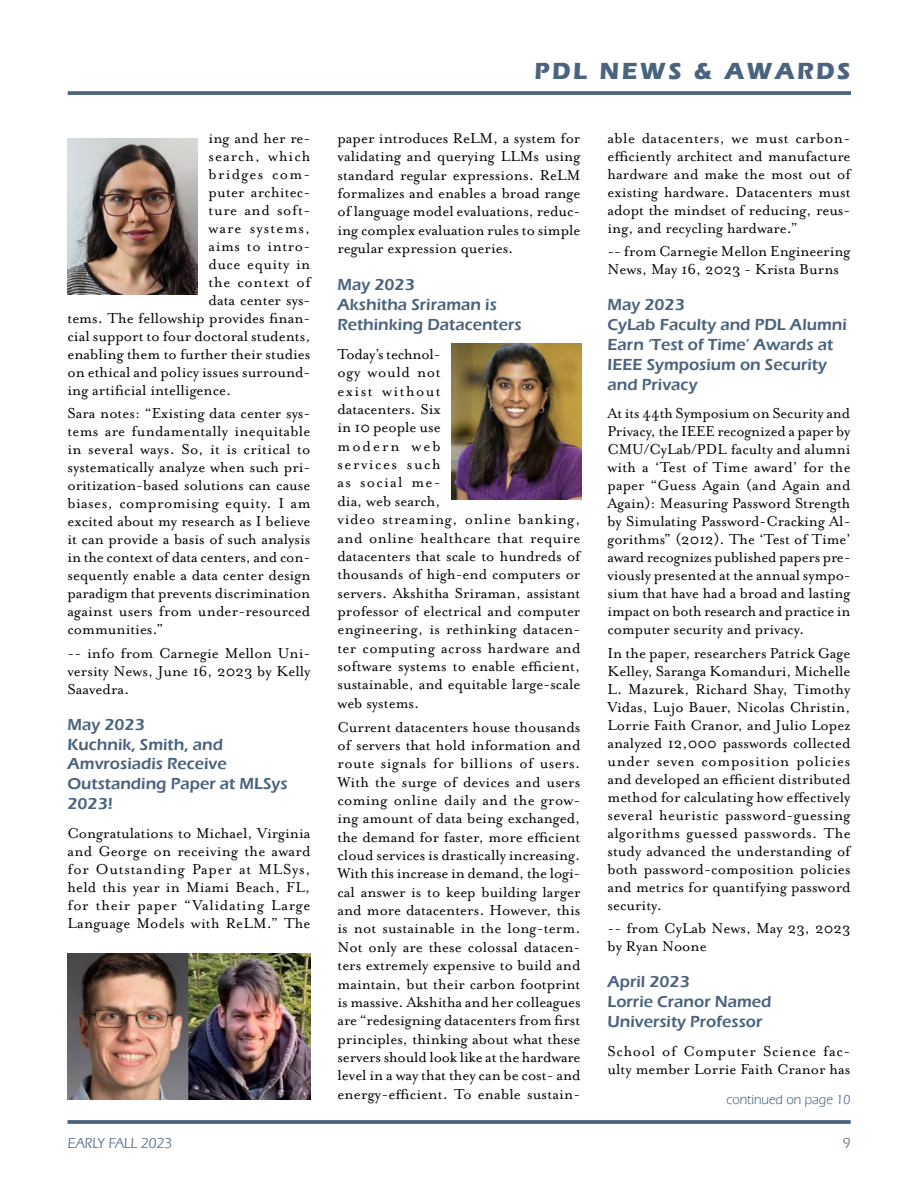
<style>
.page{position:relative;width:918px;height:1188px;background:#fff}
.page>*{position:absolute;margin:0;border:0;box-sizing:border-box;transform-origin:0 0}
.TitleBar{font:700 24px "Eras ITC";letter-spacing:.1em;color:#4a637e}
.Body_text{font:16.5px/18px "Mrs Eaves Roman";color:#000;text-align:justify}
.Subhead_3{font:600 16.5px/19.8px "Eras ITC";color:#4a637e}
.Body_text-2{font:16.5px "Mrs Eaves Roman";letter-spacing:.04em;color:#000}
.Body_text-3{font:16.5px "Mrs Eaves Roman";letter-spacing:.06em;color:#000}
.Body_text-4{font:16.5px "Mrs Eaves Roman";letter-spacing:.065em;color:#000}
.Body_text-5{font:16.5px "Mrs Eaves Roman";letter-spacing:.035em;color:#000}
.Body_text-6{font:16.5px "Mrs Eaves Roman";letter-spacing:.03em;color:#000}
.Body_text-7{font:16.5px "Mrs Eaves Roman";letter-spacing:.075em;color:#000}
.t1{font:15px "Eras IT Cby BT";color:#4a637e}
.Cont__On{font:13.5px "Eras IT Cby BT";color:#4a637e}
</style>
<div class="page">
<svg style="left:68px;top:1120px;width:783px;height:4px;background:#556c85"></svg>
<svg style="left:68px;top:91px;width:783px;height:4px;background:#546c85"></svg>
<img style="left:68px;top:139px;width:130px;height:155px">
<img style="left:67px;top:953px;width:244px;height:147px">
<img style="left:452px;top:344px;width:130px;height:155px">
<p class="Body_text" style="left:209px;top:129px;width:103px">ing and her re-</p>
<p class="Body_text-3" style="left:209px;top:147px;width:103px">search, which</p>
<p class="Body_text-7" style="left:209px;top:165px;width:103px">bridges com-</p>
<p class="Body_text" style="left:209px;top:183px;width:103px">puter architec-</p>
<p class="Body_text-2" style="left:209px;top:201px;width:103px">ture and soft-</p>
<p class="Body_text-4" style="left:209px;top:219px;width:103px">ware systems,</p>
<p class="Body_text-5" style="left:209px;top:237px;width:103px">aims to intro-</p>
<p class="Body_text-6" style="left:209px;top:255px;width:103px">duce equity in</p>
<p class="Body_text-2" style="left:209px;top:273px;width:103px">the context of</p>
<p class="Body_text" style="left:209px;top:291px;width:103px">data center sys-</p>
<p class="Body_text" style="left:68px;top:309px;width:244px">tems. The fellowship provides finan-</p>
<p class="Body_text" style="left:68px;top:327px;width:245px">cial support to four doctoral students,</p>
<p class="Body_text" style="left:68px;top:345px;width:245px">enabling them to further their studies</p>
<p class="Body_text" style="left:68px;top:363px;width:244px">on ethical and policy issues surround-</p>
<p class="Body_text" style="left:68px;top:381px;width:165px">ing artificial intelligence.</p>
<p class="Body_text" style="left:68px;top:405px;width:245px">Sara notes: “Existing data center sys&shy;tems are fundamentally inequitable in several ways. So, it is critical to systematically analyze when such pri&shy;oritization-based solutions can cause biases, compromising equity. I am excited about my research as I believe it can provide a basis of such analysis in the context of data centers, and con&shy;sequently enable a data center design paradigm that prevents discrimination against users from under-resourced communities.”</p>
<p class="Body_text" style="left:68px;top:644px;width:245px">-- info from Carnegie Mellon Uni&shy;versity News, June 16, 2023 by Kelly Saavedra.</p>
<p class="Subhead_3" style="left:68px;top:715px;width:222px">May 2023<br>Kuchnik, Smith, and<br>Amvrosiadis Receive<br>Outstanding Paper at MLSys<br>2023!</p>
<p class="Body_text" style="left:68px;top:824px;width:245px">Congratulations to Michael, Virginia and George on receiving the award for Outstanding Paper at MLSys, held this year in Miami Beach, FL, for their paper “Validating Large Language Models with ReLM.” The</p>
<p class="TitleBar" style="left:535px;top:57px;width:317px">PDL NEWS &amp; AWARDS</p>
<p class="Body_text" style="left:338px;top:129px;width:245px">paper introduces ReLM, a system for validating and querying LLMs using standard regular expressions. ReLM formalizes and enables a broad range of language model evaluations, reduc&shy;ing complex evaluation rules to simple regular expression queries.</p>
<p class="Subhead_3" style="left:338px;top:274px;width:186px">May 2023<br>Akshitha Sriraman is<br>Rethinking Datacenters</p>
<p class="Body_text" style="left:338px;top:345px;width:245px;text-align:left">Today’s technol-<br>ogy would not<br>exist without<br>datacenters. Six<br>in 10 people use<br>modern web<br>services such<br>as social me-<br>dia, web search,<br>video streaming, online banking, and online healthcare that require datacenters that scale to hundreds of thousands of high-end computers or servers. Akshitha Sriraman, assistant professor of electrical and computer engineering, is rethinking datacen&shy;ter computing across hardware and software systems to enable efficient, sustainable, and equitable large-scale web systems.</p>
<p class="Body_text" style="left:338px;top:718px;width:245px">Current datacenters house thousands of servers that hold information and route signals for billions of users.<br>With the surge of devices and users coming online daily and the grow&shy;ing amount of data being exchanged, the demand for faster, more efficient cloud services is drastically increasing.<br>With this increase in demand, the logi&shy;cal answer is to keep building larger and more datacenters. However, this is not sustainable in the long-term.<br>Not only are these colossal datacen&shy;ters extremely expensive to build and maintain, but their carbon footprint is massive. Akshitha and her colleagues are “redesigning datacenters from first principles, thinking about what these servers should look like at the hardware level in a way that they can be cost- and energy-efficient. To enable sustain-</p>
<p class="Body_text" style="left:608px;top:129px;width:245px">able datacenters, we must carbon&shy;efficiently architect and manufacture hardware and make the most out of existing hardware. Datacenters must adopt the mindset of reducing, reus&shy;ing, and recycling hardware.”</p>
<p class="Body_text" style="left:608px;top:243px;width:244px">-- from Carnegie Mellon Engineering<br>News, May 16, 2023 - Krista Burns</p>
<p class="Subhead_3" style="left:608px;top:295px;width:241px">May 2023<br>CyLab Faculty and PDL Alumni<br>Earn ‘Test of Time’ Awards at<br>IEEE Symposium on Security and Privacy</p>
<p class="Body_text" style="left:608px;top:405px;width:245px">At its 44th Symposium on Security and Privacy, the IEEE recognized a paper by CMU/CyLab/PDL faculty and alumni with a ‘Test of Time award’ for the paper “Guess Again (and Again and Again): Measuring Password Strength by Simulating Password-Cracking Al&shy;gorithms” (2012). The ‘Test of Time’ award recognizes published papers pre&shy;viously presented at the annual sympo&shy;sium that have had a broad and lasting impact on both research and practice in computer security and privacy.</p>
<p class="Body_text" style="left:608px;top:644px;width:245px">In the paper, researchers Patrick Gage Kelley, Saranga Komanduri, Michelle L. Mazurek, Richard Shay, Timothy Vidas, Lujo Bauer, Nicolas Christin, Lorrie Faith Cranor, and Julio Lopez analyzed 12,000 passwords collected under seven composition policies and developed an efficient distributed method for calculating how effectively several heuristic password-guessing algorithms guessed passwords. The study advanced the understanding of both password-composition policies and metrics for quantifying password security.</p>
<p class="Body_text" style="left:608px;top:920px;width:245px">-- from CyLab News, May 23, 2023 by Ryan Noone</p>
<p class="Subhead_3" style="left:608px;top:972px;width:166px">April 2023<br>Lorrie Cranor Named<br>University Professor</p>
<p class="Body_text" style="left:608px;top:1042px;width:245px">School of Computer Science fac&shy;ulty member Lorrie Faith Cranor has</p>
<p class="Cont__On" style="left:726px;top:1091px;width:125px">continued on page 10</p>
<p class="t1" style="left:68px;top:1134px;width:106px">EARLY FALL 2023</p>
<p class="t1" style="left:843px;top:1134px;width:9px">9</p>
</div>
